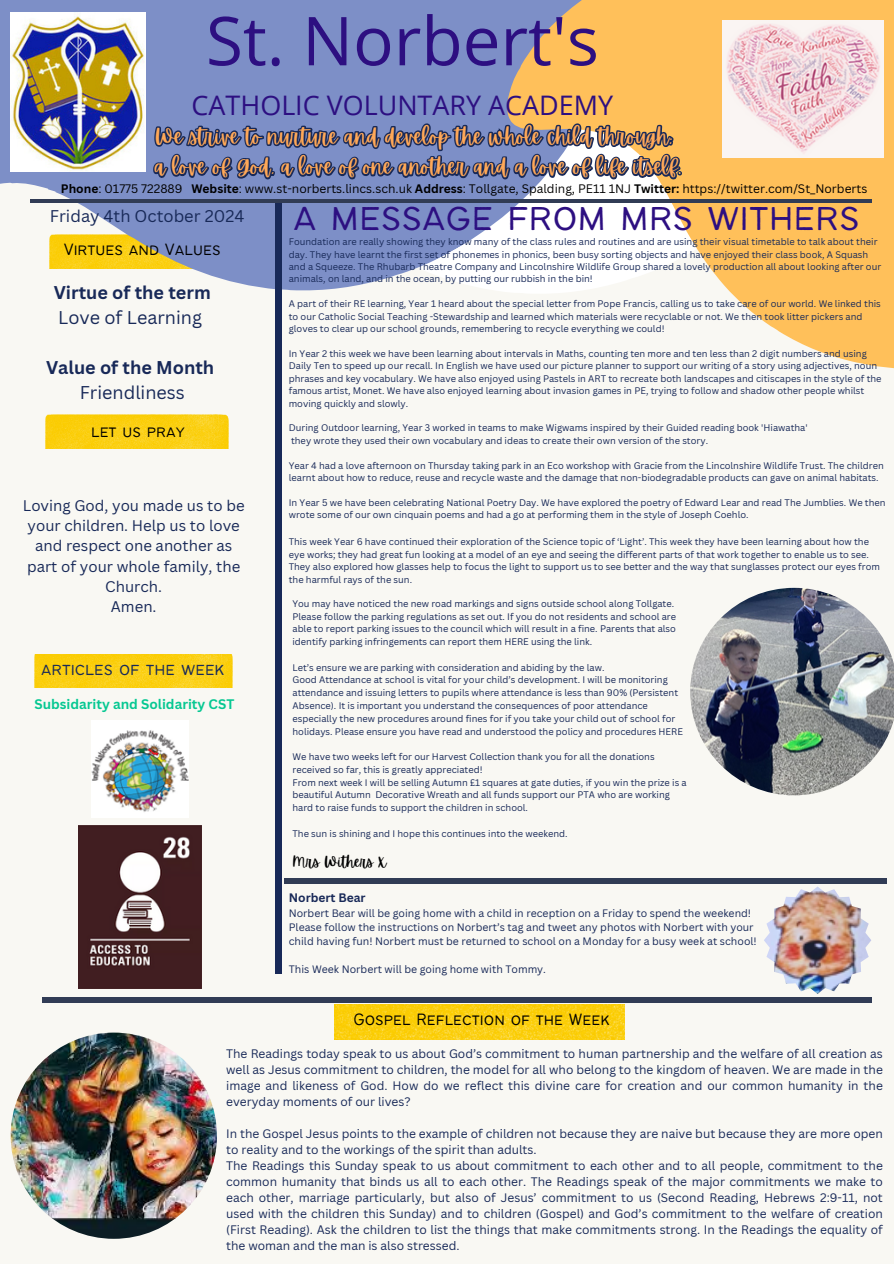
<style>
.page{position:relative;width:894px;height:1264px;background:#fff}
.page>*{position:absolute;margin:0;border:0;box-sizing:border-box;transform-origin:0 0}
.t1{font:67.35px "Open Sans";color:#2d0f81}
.t2{font:300 43.5px "Bantayog";color:#2d0f81}
.t3{font:26.85px "Open Sans";color:#2d0f81}
.t4{font:21.75px/30.3px "Apricots";color:#ffa857}
.t5{font:300 19.2px "Bantayog";color:#182958}
.t6{font:700 18px/24.8px "Canva Sans";color:#182958}
.t7{font:300 18px "Bantayog";color:#000}
.t8{font:16.5px "Canva Sans";color:#182958}
.t9{font:15px/20.2px "Canva Sans";color:#182958;text-align:center}
.t10{font:15px "Apricots";color:#000}
.t11{font:700 13.5px "Canva Sans";color:#06c892}
.t12{font:12px/16px "Canva Sans";color:#182958;text-align:justify}
.t13{font:12px "Canva Sans";color:#000}
.t14{font:700 12px "Canva Sans";color:#182958}
.t15{font:10.5px/14px "Canva Sans";color:#182958}
.t16{font:9.3px/12.5px "Canva Sans";color:#182958}
.s1{color:#ffc05a}
.s2{font-weight:700}
.s3{font-weight:400}
</style>
<div class="page">
<div style="left:0;top:0;width:893px;height:1263px;background:#f9f8f3"></div>
<img style="left:45px;top:415px;width:184px;height:33px">
<div style="left:42px;top:997px;width:829px;height:5px;background:#313c55"></div>
<img style="left:91px;top:720px;width:97px;height:97px">
<img style="left:34px;top:655px;width:198px;height:32px">
<img style="left:335px;top:1004px;width:289px;height:35px">
<img style="left:764px;top:886px;width:107px;height:107px">
<div style="left:284px;top:877px;width:602px;height:6px;background:#313c55"></div>
<svg style="left:0;top:0;width:507px;height:291px"></svg>
<img style="left:11px;top:12px;width:135px;height:160px">
<svg style="left:507px;top:0;width:386px;height:368px;fill:#ffc05a"></svg>
<img style="left:722px;top:20px;width:161px;height:138px">
<div style="left:275px;top:202px;width:7px;height:771px;background:#182958"></div>
<svg style="left:152px;top:0;width:524px;height:51px;background:#9b9aad"></svg>
<svg style="left:151px;top:51px;width:531px;height:215px"></svg>
<svg style="left:674px;top:168px;width:9px;height:9px"></svg>
<hr style="left:30px;top:199px;width:841px;height:3px;background:#313c55">
<img style="left:11px;top:1032px;width:206px;height:206px;border-radius:50%">
<img style="left:78px;top:825px;width:123px;height:163px">
<img style="left:690px;top:588px;width:203px;height:207px">
<p class="t1" style="left:206px;top:-7px;width:394px">St. Norbert's</p>
<p class="t3" style="left:191px;top:86px;width:423px">CATHOLIC VOLUNTARY ACADEMY</p>
<p class="t4" style="left:155px;top:122px;width:528px">We strive to nurture and develop the whole child through; a love of God, a love of one another and a love of life itself<span class="s1">.</span></p>
<p class="t13" style="left:61px;top:180px;width:807px"><span class="s2">Phone</span>: 01775 722889 <span class="s2">Website</span>: www.st-norberts.lincs.sch.uk <span class="s2">Address</span>: Tollgate, Spalding, PE11 1NJ <span class="s2">Twitter:</span> https://twitter.com/St_Norberts</p>
<p class="t8" style="left:50px;top:204px;width:196px">Friday 4th October 2024</p>
<p class="t2" style="left:293px;top:200px;width:568px">a message from mrs withers</p>
<p class="t7" style="left:64px;top:242px;width:158px">Virtues and Values</p>
<p class="t6" style="left:54px;top:280px;width:158px">Virtue of the term<br><span class="s3">Love of Learning</span></p>
<p class="t6" style="left:46px;top:354px;width:170px;text-align:center">Value of the Month<br><span class="s3">Friendliness</span></p>
<h5 class="t7" style="left:91px;top:424px;width:95px">let us pray</h5>
<p class="t9" style="left:23px;top:495px;width:223px">Loving God, you made us to be your children. Help us to love and respect one another as part of your whole family, the<br>Church.<br>Amen.</p>
<p class="t5" style="left:41px;top:661px;width:185px">articles of the week</p>
<p class="t11" style="left:34px;top:694px;width:201px">Subsidarity and Solidarity CST</p>
<h3 class="t16" style="left:289px;top:235px;width:593px">Foundation are really showing they know many of the class rules and routines and are using their visual timetable to talk about their day. They have learnt the first set of phonemes in phonics, been busy sorting objects and have enjoyed their class book, A Squash and a Squeeze. The Rhubarb Theatre Company and Lincolnshire Wildlife Group shared a lovely production all about looking after our animals, on land, and in the ocean, by putting our rubbish in the bin!</h3>
<p class="t16" style="left:289px;top:297px;width:593px">A part of their RE learning, Year 1 heard about the special letter from Pope Francis, calling us to take care of our world. We linked this to our Catholic Social Teaching -Stewardship and learned which materials were recyclable or not. We then took litter pickers and gloves to clear up our school grounds, remembering to recycle everything we could!</p>
<h1 class="t16" style="left:289px;top:347px;width:594px">In Year 2 this week we have been learning about intervals in Maths, counting ten more and ten less than 2 digit numbers and using Daily Ten to speed up our recall. In English we have used our picture planner to support our writing of a story using adjectives, noun phrases and key vocabulary. We have also enjoyed using Pastels in ART to recreate both landscapes and citiscapes in the style of the famous artist, Monet. We have also enjoyed learning about invasion games in PE, trying to follow and shadow other people whilst moving quickly and slowly.</h1>
<p class="t16" style="left:289px;top:421px;width:520px">During Outdoor learning, Year 3 worked in teams to make Wigwams inspired by their Guided reading book 'Hiawatha'</p>
<p class="t16" style="left:291px;top:434px;width:418px">they wrote they used their own vocabulary and ideas to create their own version of the story.</p>
<p class="t16" style="left:289px;top:458px;width:596px">Year 4 had a love afternoon on Thursday taking park in an Eco workshop with Gracie from the Lincolnshire Wildlife Trust. The children learnt about how to reduce, reuse and recycle waste and the damage that non-biodegradable products can gave on animal habitats.</p>
<p class="t16" style="left:289px;top:496px;width:598px">In Year 5 we have been celebrating National Poetry Day. We have explored the poetry of Edward Lear and read The Jumblies. We then wrote some of our own cinquain poems and had a go at performing them in the style of Joseph Coehlo.</p>
<p class="t16" style="left:289px;top:535px;width:592px">This week Year 6 have continued their exploration of the Science topic of ‘Light’. This week they have been learning about how the eye works; they had great fun looking at a model of an eye and seeing the different parts of that work together to enable us to see.<br>They also explored how glasses help to focus the light to support us to see better and the way that sunglasses protect our eyes from the harmful rays of the sun.</p>
<p class="t16" style="left:292px;top:597px;width:385px">You may have noticed the new road markings and signs outside school along Tollgate.<br>Please follow the parking regulations as set out. If you do not residents and school are able to report parking issues to the council which will result in a fine. Parents that also identify parking infringements can report them HERE using the link.</p>
<p class="t16" style="left:292px;top:661px;width:313px">Let’s ensure we are parking with consideration and abiding by the law.</p>
<p class="t16" style="left:292px;top:673px;width:392px">Good Attendance at school is vital for your child’s development. I will be monitoring attendance and issuing letters to pupils where attendance is less than 90% (Persistent Absence). It is important you understand the consequences of poor attendance especially the new procedures around fines for if you take your child out of school for holidays. Please ensure you have read and understood the policy and procedures HERE</p>
<h4 class="t16" style="left:292px;top:750px;width:363px">We have two weeks left for our Harvest Collection thank you for all the donations received so far, this is greatly appreciated!</h4>
<p class="t16" style="left:292px;top:775px;width:395px">From next week I will be selling Autumn £1 squares at gate duties, if you win the prize is a beautiful Autumn Decorative Wreath and all funds support our PTA who are working hard to raise funds to support the children in school.</p>
<p class="t16" style="left:292px;top:826px;width:276px">The sun is shining and I hope this continues into the weekend.</p>
<p class="t10" style="left:292px;top:852px;width:95px">Mrs Withers X</p>
<p class="t14" style="left:289px;top:889px;width:78px">Norbert Bear</p>
<p class="t15" style="left:289px;top:905px;width:469px">Norbert Bear will be going home with a child in reception on a Friday to spend the weekend!<br>Please follow the instructions on Norbert’s tag and tweet any photos with Norbert with your child having fun! Norbert must be returned to school on a Monday for a busy week at school!</p>
<p class="t15" style="left:289px;top:961px;width:259px">This Week Norbert will be going home with Tommy.</p>
<p class="t7" style="left:353px;top:1012px;width:258px">Gospel Reflection of the Week</p>
<h4 class="t12" style="left:226px;top:1045px;width:658px">The Readings today speak to us about God’s commitment to human partnership and the welfare of all creation as well as Jesus commitment to children, the model for all who belong to the kingdom of heaven. We are made in the image and likeness of God. How do we reflect this divine care for creation and our common humanity in the everyday moments of our lives?</h4>
<h6 class="t12" style="left:226px;top:1125px;width:658px">In the Gospel Jesus points to the example of children not because they are naive but because they are more open to reality and to the workings of the spirit than adults.</h6>
<p class="t12" style="left:226px;top:1157px;width:658px">The Readings this Sunday speak to us about commitment to each other and to all people, commitment to the common humanity that binds us all to each other. The Readings speak of the major commitments we make to each other, marriage particularly, but also of Jesus’ commitment to us (Second Reading, Hebrews 2:9-11, not used with the children this Sunday) and to children (Gospel) and God’s commitment to the welfare of creation (First Reading). Ask the children to list the things that make commitments strong. In the Readings the equality of the woman and the man is also stressed.</p>
</div>
